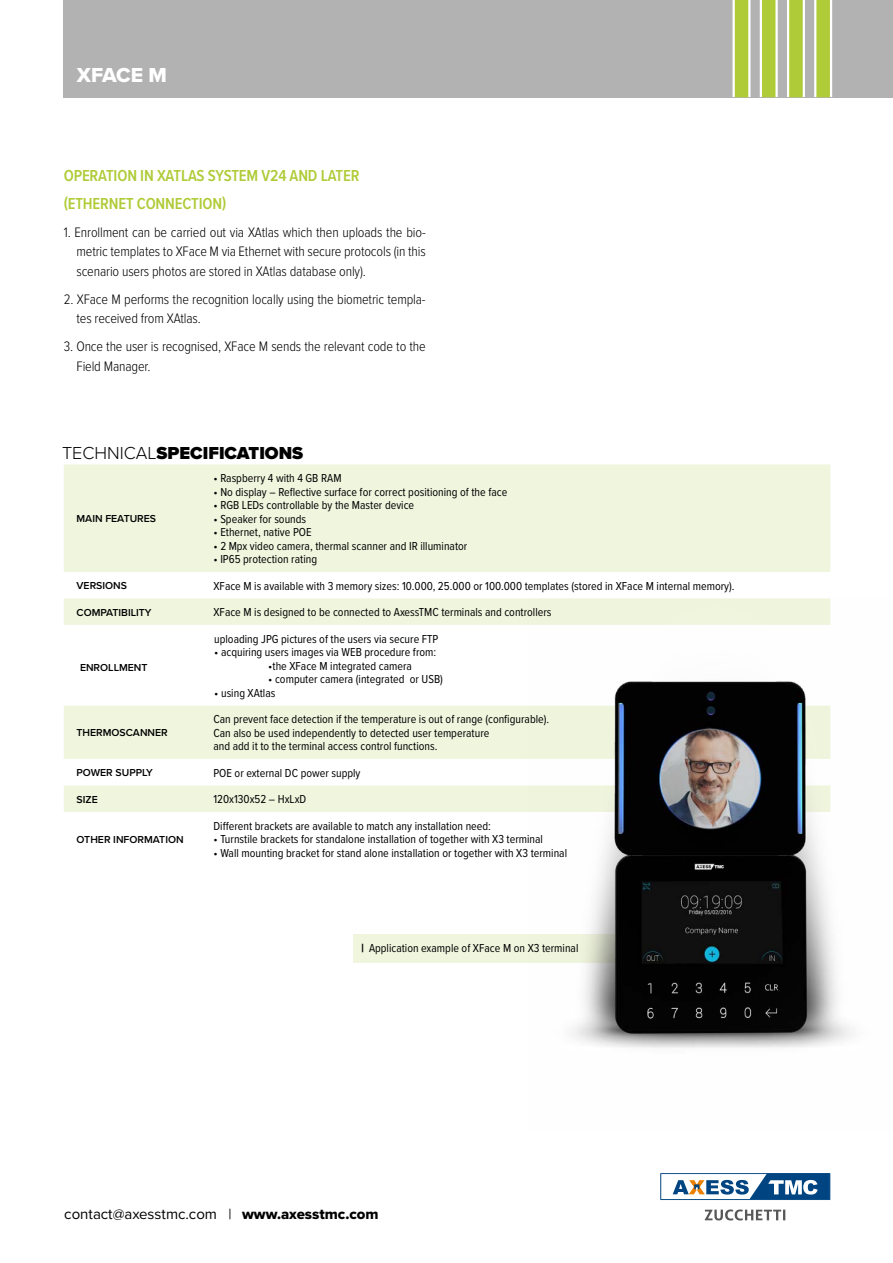
<style>
.page{position:relative;width:893px;height:1263px;background:#fff}
.page>*{position:absolute;margin:0;border:0;box-sizing:border-box;transform-origin:0 0}
.t1{font:21px "Proxima Nova Extrabld";letter-spacing:-.015em;color:#fff}
.t2{font:900 18px "Proxima Nova";color:#000}
.t3{font:600 16.5px/28px "Proxima Nova Cond";letter-spacing:-.01em;color:#afcb37}
.t4{font:15px "Proxima Nova";color:#000}
.t5{font:300 14.25px/19.5px "Proxima Nova Cond";letter-spacing:-.01em;color:#000}
.t6{font:12px/13.5px "Proxima Nova Cond";color:#000}
.t7{font:600 10.5px "Proxima Nova";color:#000}
.s1{font-weight:300}
.s2{font-family:"Proxima Nova Cond Extrabld"}
.s3{font-family:"Proxima Nova Extrabld"}
</style>
<div class="page">
<div style="left:353px;top:934px;width:264px;height:29px;background:#f0f5de"></div>
<svg style="left:64px;top:464px;width:766px;height:348px;fill:#f0f5de"></svg>
<svg style="left:64px;top:625px;width:464px;height:80px"></svg>
<hr style="left:213px;top:625px;width:1px;height:80px;background:#fff">
<div style="left:64px;top:0;width:829px;height:97px;background:#b3b2b2"></div>
<div style="left:732px;top:0;width:18px;height:97px;background:linear-gradient(to bottom,#eaf1cc,#eaf1cc)"></div>
<div style="left:735px;top:0;width:13px;height:97px;background:#afcb37"></div>
<div style="left:760px;top:0;width:18px;height:97px;background:linear-gradient(to bottom,#fff,#fff)"></div>
<div style="left:762px;top:0;width:13px;height:97px;background:#afcb37"></div>
<div style="left:787px;top:0;width:18px;height:97px;background:#fff"></div>
<div style="left:789px;top:0;width:14px;height:97px;background:#afcb37"></div>
<div style="left:814px;top:0;width:18px;height:97px;background:#fff"></div>
<div style="left:816px;top:0;width:14px;height:97px;background:#afcb37"></div>
<svg style="left:660px;top:1173px;width:170px;height:27px"></svg>
<svg style="left:705px;top:1209px;width:80px;height:11px"></svg>
<img style="left:528px;top:598px;width:324px;height:450px">
<h1 class="t1" style="left:77px;top:59px;width:92px">XFACE M</h1>
<h3 class="t3" style="left:64px;top:161px;width:297px">OPERATION IN XATLAS SYSTEM V24 AND LATER (ETHERNET CONNECTION)</h3>
<p class="t5" style="left:77px;top:221px;width:351px;text-align:justify;text-indent:-13px">1. Enrollment can be carried out via XAtlas which then uploads the bio&shy;metric templates to XFace M via Ethernet with secure protocols (in this scenario users photos are stored in XAtlas database only).</p>
<p class="t5" style="left:77px;top:288px;width:351px;text-indent:-13px">2. XFace M performs the recognition locally using the biometric templa&shy;tes received from XAtlas.</p>
<p class="t5" style="left:77px;top:336px;width:351px;text-indent:-13px">3. Once the user is recognised, XFace M sends the relevant code to the<br>Field Manager.</p>
<h2 class="t2" style="left:62px;top:440px;width:243px"><span class="s1">TECHNICAL</span>SPECIFICATIONS</h2>
<p class="t7" style="left:77px;top:511px;width:81px">MAIN FEATURES</p>
<p class="t6" style="left:213px;top:471px;width:130px">• Raspberry 4 with 4 GB RAM</p>
<p class="t6" style="left:213px;top:485px;width:295px">• No display – Reflective surface for correct positioning of the face</p>
<p class="t6" style="left:213px;top:498px;width:202px">• RGB LEDs controllable by the Master device</p>
<p class="t6" style="left:213px;top:512px;width:94px">• Speaker for sounds</p>
<p class="t6" style="left:213px;top:525px;width:100px">• Ethernet, native POE</p>
<p class="t6" style="left:213px;top:539px;width:255px">• 2 Mpx video camera, thermal scanner and IR illuminator</p>
<p class="t6" style="left:213px;top:552px;width:105px">• IP65 protection rating</p>
<p class="t7" style="left:77px;top:578px;width:52px">VERSIONS</p>
<p class="t6" style="left:213px;top:579px;width:523px">XFace M is available with 3 memory sizes: 10.000, 25.000 or 100.000 templates (stored in XFace M internal memory).</p>
<p class="t7" style="left:77px;top:604px;width:77px">COMPATIBILITY</p>
<p class="t6" style="left:213px;top:605px;width:340px">XFace M is designed to be connected to AxessTMC terminals and controllers</p>
<p class="t7" style="left:80px;top:659px;width:69px">ENROLLMENT</p>
<p class="t7" style="left:77px;top:725px;width:93px">THERMOSCANNER</p>
<p class="t6" style="left:214px;top:632px;width:226px">uploading JPG pictures of the users via secure FTP</p>
<p class="t6" style="left:214px;top:645px;width:224px">• acquiring users images via WEB procedure from:</p>
<p class="t6" style="left:268px;top:659px;width:145px">•the XFace M integrated camera</p>
<p class="t6" style="left:268px;top:672px;width:176px">• computer camera (integrated or USB)</p>
<p class="t6" style="left:214px;top:686px;width:63px">• using XAtlas</p>
<p class="t6" style="left:213px;top:712px;width:337px">Can prevent face detection if the temperature is out of range (configurable).<br>Can also be used independently to detected user temperature<br>and add it to the terminal access control functions.</p>
<p class="t7" style="left:77px;top:765px;width:78px">POWER SUPPLY</p>
<p class="t6" style="left:213px;top:766px;width:149px">POE or external DC power supply</p>
<p class="t7" style="left:77px;top:791px;width:23px">SIZE</p>
<p class="t6" style="left:213px;top:792px;width:94px">120x130x52 – HxLxD</p>
<p class="t7" style="left:77px;top:831px;width:109px">OTHER INFORMATION</p>
<p class="t6" style="left:213px;top:819px;width:279px">Different brackets are available to match any installation need:</p>
<p class="t6" style="left:213px;top:832px;width:331px">• Turnstile brackets for standalone installation of together with X3 terminal</p>
<p class="t6" style="left:213px;top:846px;width:355px">• Wall mounting bracket for stand alone installation or together with X3 terminal</p>
<p class="t6" style="left:361px;top:941px;width:219px"><span class="s2">|</span> Application example of XFace M on X3 terminal</p>
<p class="t4" style="left:64px;top:1203px;width:316px">contact@axesstmc.com | <span class="s3">www.axesstmc.com</span></p>
</div>
